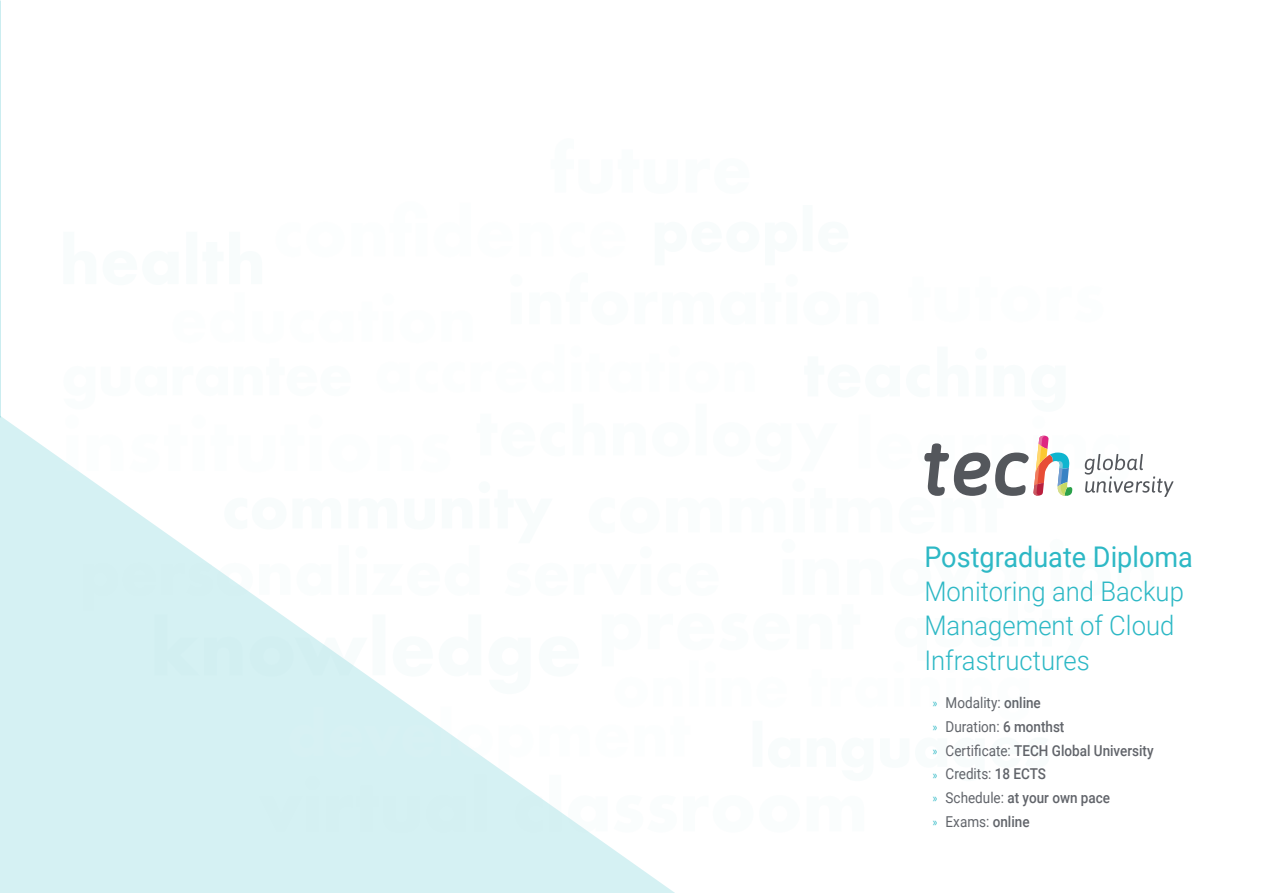
<style>
.page{position:relative;width:1263px;height:893px;background:#fff}
.page>*{position:absolute;margin:0;border:0;box-sizing:border-box;transform-origin:0 0}
.t1{font:28.5px "Roboto";color:#2db8c5;scale:.95 1}
.t2{font:300 27px/34.2px "Roboto";color:#2db8c5;scale:.95 1}
.t3{font:500 15px/23.7px "Roboto";color:#61646a;scale:.9 1}
.s1{font-family:"Myriad Pro";font-weight:400;font-size:12px;color:#2db8c5}
.s2{font-weight:400}
</style>
<div class="page">
<div style="left:0;top:416px;width:675px;height:477px;background:#d5f1f3"></div>
<svg style="left:63px;top:416px;width:1110px;height:417px"></svg>
<h1 class="t1" style="left:924px;top:537px;width:284px">Postgraduate Diploma</h1>
<h2 class="t2" style="left:924px;top:574px;width:275px">Monitoring and Backup<br>Management of Cloud<br>Infrastructures</h2>
<p class="t3" style="left:933px;top:690px;width:247px"><span class="s1">»</span> <span class="s2">Modality:</span> online<br><span class="s1">»</span> <span class="s2">Duration:</span> 6 monthst<br><span class="s1">»</span> <span class="s2">Certificate:</span> TECH Global University <span class="s1">»</span> <span class="s2">Credits:</span> 18 ECTS<br><span class="s1">»</span> <span class="s2">Schedule:</span> at your own pace<br><span class="s1">»</span> <span class="s2">Exams:</span> online</p>
</div>
